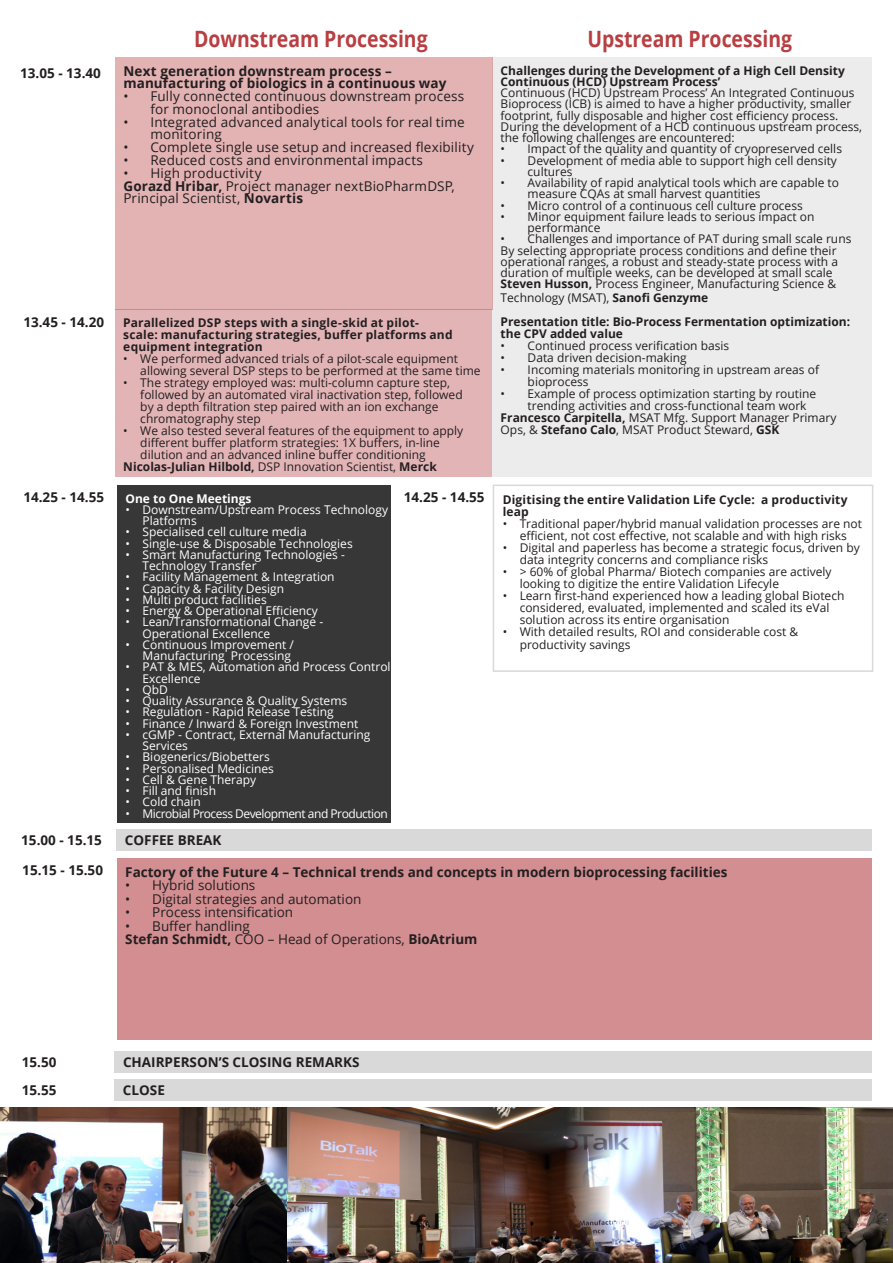
<style>
.page{position:relative;width:893px;height:1263px;background:#fff}
.page>*{position:absolute;margin:0;border:0;box-sizing:border-box;transform-origin:0 0}
.t1{font:700 22.5px "Open Sans";color:#b93e41;scale:.86 1}
.t2{font:13.5px/12.8px "Open Sans";letter-spacing:.01em;color:#231f20}
.t3{font:700 13.5px/12.8px "Open Sans";color:#231f20}
.t4{font:12px/12px "Open Sans";color:#231f20}
.t5{font:12px/11.2px "Open Sans";color:#fff}
.t6{font:700 12px/12px "Open Sans";color:#231f20}
.t7{font:12px "Open Sans";letter-spacing:-.04em;color:#fff}
.t8{font:700 12px "Open Sans";color:#fff}
.s1{font-weight:700}
.s2{font-weight:400}
</style>
<div class="page">
<div style="left:116px;top:829px;width:756px;height:21px;background:#d9d9d9"></div>
<div style="left:115px;top:1051px;width:757px;height:21px;background:#d9d9d9"></div>
<div style="left:115px;top:309px;width:378px;height:168px;background:#e2b4b6"></div>
<img style="left:609px;top:1107px;width:284px;height:156px">
<img style="left:286px;top:1107px;width:323px;height:156px">
<img style="left:1px;top:1107px;width:285px;height:156px">
<div style="left:114px;top:1080px;width:758px;height:21px;background:#d9d9d9"></div>
<div style="left:117px;top:858px;width:755px;height:182px;background:#d38e91"></div>
<div style="left:492px;top:57px;width:380px;height:252px;background:#ececec"></div>
<div style="left:492px;top:309px;width:380px;height:168px;background:#ececec"></div>
<div style="left:115px;top:57px;width:377px;height:252px;background:#e3b2b3"></div>
<div style="left:493px;top:485px;width:380px;height:187px;border:2px solid #d9d9d9"></div>
<div style="left:117px;top:485px;width:274px;height:338px;background:#373737"></div>
<p class="t1" style="left:194px;top:23px;width:273px">Downstream Processing</p>
<p class="t1" style="left:587px;top:23px;width:239px">Upstream Processing</p>
<p class="t3" style="left:20px;top:66px;width:82px">13.05 - 13.40</p>
<p class="t3" style="left:123px;top:64px;width:324px">Next generation downstream process – manufacturing of biologics in a continuous way</p>
<p class="t2" style="left:150px;top:90px;width:315px;text-indent:-27px">• Fully connected continuous downstream process for monoclonal antibodies</p>
<p class="t2" style="left:150px;top:115px;width:316px;text-indent:-27px">• Integrated advanced analytical tools for real time monitoring</p>
<p class="t2" style="left:123px;top:141px;width:352px">• Complete single use setup and increased flexibility</p>
<p class="t2" style="left:123px;top:153px;width:301px">• Reduced costs and environmental impacts</p>
<p class="t2" style="left:123px;top:166px;width:140px">• High productivity</p>
<p class="t2" style="left:123px;top:179px;width:333px"><span class="s1">Gorazd Hribar,</span> Project manager nextBioPharmDSP,<br>Principal Scientist, <span class="s1">Novartis</span></p>
<p class="t3" style="left:23px;top:315px;width:82px">13.45 - 14.20</p>
<p class="t6" style="left:123px;top:316px;width:331px">Parallelized DSP steps with a single-skid at pilot&shy;scale: manufacturing strategies, buffer platforms and equipment integration</p>
<p class="t4" style="left:140px;top:352px;width:342px;text-indent:-17px">• We performed advanced trials of a pilot-scale equipment allowing several DSP steps to be performed at the same time</p>
<p class="t4" style="left:140px;top:376px;width:324px;text-indent:-17px">• The strategy employed was: multi-column capture step, followed by an automated viral inactivation step, followed by a depth filtration step paired with an ion exchange chromatography step</p>
<p class="t4" style="left:140px;top:424px;width:324px;text-indent:-17px">• We also tested several features of the equipment to apply different buffer platform strategies: 1X buffers, in-line dilution and an advanced inline buffer conditioning</p>
<p class="t6" style="left:123px;top:460px;width:315px">Nicolas-Julian Hilbold, <span class="s2">DSP Innovation Scientist,</span> Merck</p>
<p class="t6" style="left:501px;top:64px;width:346px;line-height:11.2px">Challenges during the Development of a High Cell Density<br>Continuous (HCD) Upstream Process’</p>
<p class="t4" style="left:501px;top:87px;width:363px;line-height:11.2px">Continuous (HCD) Upstream Process’ An Integrated Continuous Bioprocess (ICB) is aimed to have a higher productivity, smaller footprint, fully disposable and higher cost efficiency process.<br>During the development of a HCD continuous upstream process, the following challenges are encountered:</p>
<p class="t4" style="left:501px;top:143px;width:343px">• Impact of the quality and quantity of cryopreserved cells</p>
<p class="t4" style="left:528px;top:154px;width:311px;line-height:11.2px;text-indent:-27px">• Development of media able to support high cell density cultures</p>
<p class="t4" style="left:528px;top:177px;width:313px;line-height:11.2px;text-indent:-27px">• Availability of rapid analytical tools which are capable to measure CQAs at small harvest quantities</p>
<p class="t4" style="left:501px;top:199px;width:304px">• Micro control of a continuous cell culture process</p>
<p class="t4" style="left:528px;top:211px;width:288px;line-height:11.2px;text-indent:-27px">• Minor equipment failure leads to serious impact on performance</p>
<p class="t4" style="left:501px;top:233px;width:352px">• Challenges and importance of PAT during small scale runs</p>
<p class="t4" style="left:501px;top:244px;width:339px;line-height:11.2px">By selecting appropriate process conditions and define their operational ranges, a robust and steady-state process with a duration of multiple weeks, can be developed at small scale</p>
<p class="t4" style="left:501px;top:277px;width:337px;line-height:13.5px"><span class="s1">Steven Husson,</span> Process Engineer, Manufacturing Science &amp;<br>Technology (MSAT), <span class="s1">Sanofi Genzyme</span></p>
<p class="t6" style="left:501px;top:315px;width:351px">Presentation title: Bio-Process Fermentation optimization: the CPV added value</p>
<p class="t4" style="left:501px;top:339px;width:230px">• Continued process verification basis</p>
<p class="t4" style="left:501px;top:351px;width:188px">• Data driven decision-making</p>
<p class="t4" style="left:528px;top:363px;width:293px;text-indent:-27px">• Incoming materials monitoring in upstream areas of bioprocess</p>
<p class="t4" style="left:528px;top:387px;width:290px;text-indent:-27px">• Example of process optimization starting by routine trending activities and cross-functional team work</p>
<p class="t4" style="left:501px;top:411px;width:337px"><span class="s1">Francesco Carpitella,</span> MSAT Mfg. Support Manager Primary<br>Ops, &amp; <span class="s1">Stefano Calo</span>, MSAT Product Steward, <span class="s1">GSK</span></p>
<p class="t3" style="left:23px;top:490px;width:82px">14.25 - 14.55</p>
<p class="t8" style="left:126px;top:490px;width:128px">One to One Meetings</p>
<p class="t5" style="left:143px;top:504px;width:247px;text-indent:-17px">• Downstream/Upstream Process Technology<br>Platforms</p>
<p class="t5" style="left:126px;top:526px;width:183px">• Specialised cell culture media</p>
<p class="t5" style="left:126px;top:537px;width:229px">• Single-use &amp; Disposable Technologies</p>
<p class="t5" style="left:143px;top:549px;width:204px;text-indent:-17px">• Smart Manufacturing Technologies -<br>Technology Transfer</p>
<p class="t5" style="left:126px;top:571px;width:211px">• Facility Management &amp; Integration</p>
<p class="t5" style="left:126px;top:582px;width:160px">• Capacity &amp; Facility Design</p>
<p class="t5" style="left:126px;top:594px;width:143px">• Multi product facilities</p>
<p class="t5" style="left:126px;top:605px;width:194px">• Energy &amp; Operational Efficiency</p>
<p class="t5" style="left:143px;top:616px;width:182px;text-indent:-17px">• Lean/Transformational Change -<br>Operational Excellence</p>
<p class="t5" style="left:126px;top:639px;width:170px">• Continuous Improvement /</p>
<p class="t5" style="left:143px;top:650px;width:150px">Manufacturing Processing</p>
<p class="t5" style="left:143px;top:661px;width:250px;text-indent:-17px">• PAT &amp; MES, Automation and Process Control<br>Excellence</p>
<p class="t5" style="left:126px;top:684px;width:44px">• QbD</p>
<p class="t5" style="left:126px;top:695px;width:223px">• Quality Assurance &amp; Quality Systems</p>
<p class="t5" style="left:126px;top:706px;width:210px">• Regulation - Rapid Release Testing</p>
<p class="t5" style="left:126px;top:717px;width:234px">• Finance / Inward &amp; Foreign Investment</p>
<p class="t5" style="left:143px;top:729px;width:229px;text-indent:-17px">• cGMP - Contract, External Manufacturing<br>Services</p>
<p class="t5" style="left:126px;top:751px;width:146px">• Biogenerics/Biobetters</p>
<p class="t5" style="left:126px;top:762px;width:150px">• Personalised Medicines</p>
<p class="t5" style="left:126px;top:774px;width:132px">• Cell &amp; Gene Therapy</p>
<p class="t5" style="left:126px;top:785px;width:92px">• Fill and finish</p>
<p class="t5" style="left:126px;top:796px;width:77px">• Cold chain</p>
<p class="t7" style="left:126px;top:805px;width:264px">• Microbial Process Development and Production</p>
<p class="t3" style="left:404px;top:490px;width:82px">14.25 - 14.55</p>
<p class="t6" style="left:503px;top:493px;width:347px">Digitising the entire Validation Life Cycle: a productivity leap</p>
<p class="t4" style="left:503px;top:517px;width:361px;text-align:center">• Traditional paper/hybrid manual validation processes are not efficient, not cost effective, not scalable and with high risks</p>
<p class="t4" style="left:520px;top:541px;width:342px;text-indent:-17px">• Digital and paperless has become a strategic focus, driven by data integrity concerns and compliance risks</p>
<p class="t4" style="left:520px;top:565px;width:313px;text-indent:-17px">• &gt; 60% of global Pharma/ Biotech companies are actively looking to digitize the entire Validation Lifecyle</p>
<p class="t4" style="left:520px;top:589px;width:326px;text-indent:-17px">• Learn first-hand experienced how a leading global Biotech considered, evaluated, implemented and scaled its eVal solution across its entire organisation</p>
<p class="t4" style="left:520px;top:625px;width:280px;line-height:12.8px;text-indent:-17px">• With detailed results, ROI and considerable cost &amp; productivity savings</p>
<p class="t3" style="left:21px;top:833px;width:82px">15.00 - 15.15</p>
<p class="t3" style="left:125px;top:833px;width:98px">COFFEE BREAK</p>
<p class="t3" style="left:22px;top:863px;width:82px">15.15 - 15.50</p>
<p class="t3" style="left:125px;top:865px;width:604px">Factory of the Future 4 – Technical trends and concepts in modern bioprocessing facilities</p>
<p class="t2" style="left:125px;top:878px;width:132px">• Hybrid solutions</p>
<p class="t2" style="left:125px;top:892px;width:238px">• Digital strategies and automation</p>
<p class="t2" style="left:125px;top:905px;width:169px">• Process intensification</p>
<p class="t2" style="left:125px;top:919px;width:126px">• Buffer handling</p>
<p class="t3" style="left:125px;top:932px;width:354px">Stefan Schmidt, <span class="s2">COO – Head of Operations,</span> BioAtrium</p>
<p class="t3" style="left:22px;top:1055px;width:36px">15.50</p>
<p class="t3" style="left:123px;top:1055px;width:238px">CHAIRPERSON’S CLOSING REMARKS</p>
<p class="t3" style="left:22px;top:1084px;width:36px">15.55</p>
<p class="t3" style="left:123px;top:1084px;width:43px">CLOSE</p>
</div>
